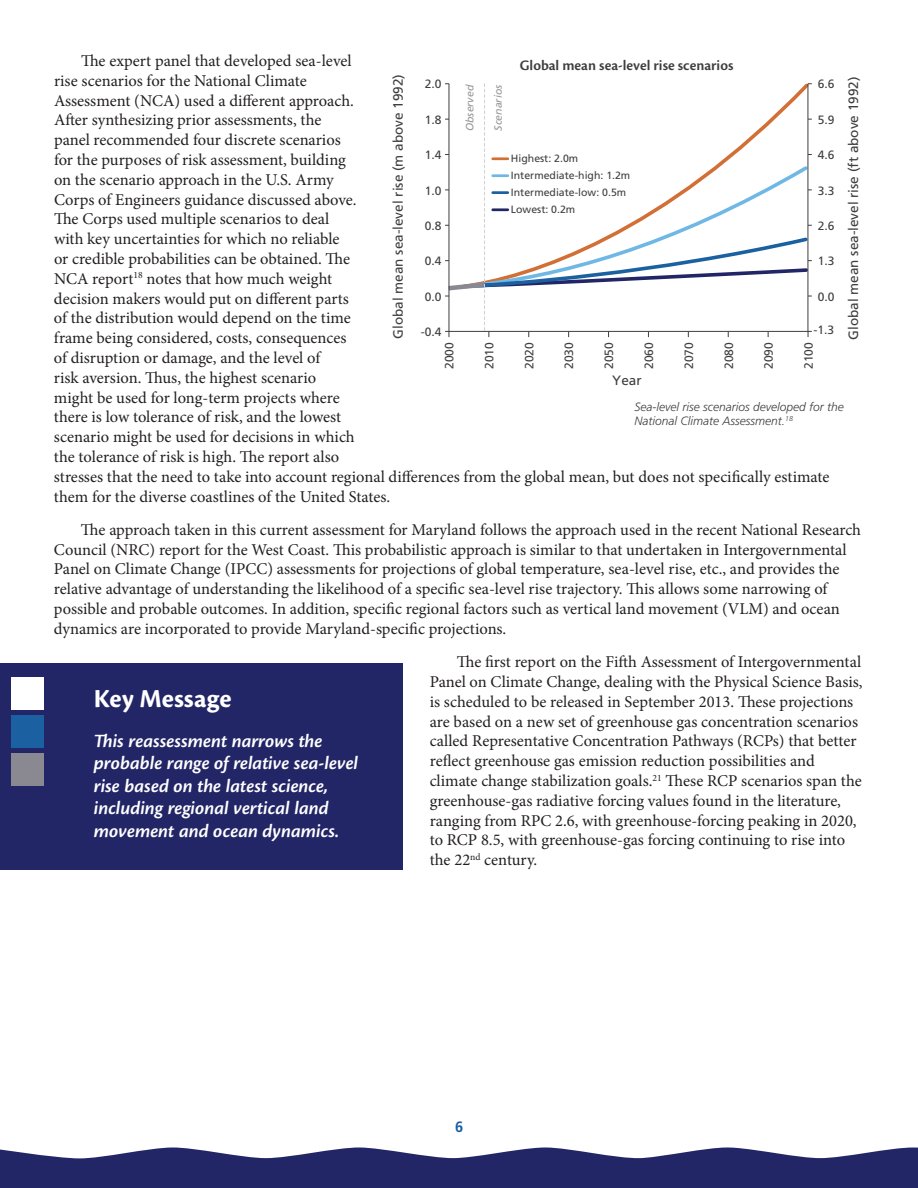
<style>
.page{position:relative;width:918px;height:1188px;background:#fff}
.page>*{position:absolute;margin:0;border:0;box-sizing:border-box;transform-origin:0 0}
.t1{font:700 27px "Cronos Pro";letter-spacing:.005em;color:#fff}
.t2{font:italic 600 19.5px/22.5px "Cronos Pro";color:#fff}
.t3{font:16.5px/19.8px "Minion Pro";color:#231f20}
.t4{font:600 15px "Cronos Pro";color:#3e3e3f}
.t5{font:700 15px "Frutiger LT Std";color:#1b60a0}
.t6{font:13.5px "Frutiger LT Std";color:#3e3e3f}
.t7{font:12px "Frutiger LT Std";color:#3e3e3f}
.t8{font:italic 300 12px/14.4px "Frutiger LT Std";color:#3e3e3f}
.t9{font:10.5px "Frutiger LT Std";color:#3e3e3f}
.t10{font:italic 10.5px "Frutiger LT Std";color:#939598}
</style>
<div class="page">
<svg style="left:0;top:1148px;width:918px;height:40px;background:#3e4179"></svg>
<div style="left:0;top:663px;width:403px;height:206px;background:#232666"></div>
<div style="left:11px;top:678px;width:33px;height:32px;background:#fff"></div>
<div style="left:11px;top:716px;width:33px;height:32px;background:#1b60a0"></div>
<div style="left:11px;top:753px;width:33px;height:33px;background:#8a8890"></div>
<svg style="left:445px;top:83px;width:367px;height:254px"></svg>
<p class="t3" style="left:54px;top:51px;width:777px;text-indent:27px">The expert panel that developed sea-level<br>rise scenarios for the National Climate<br>Assessment (NCA) used a different approach.<br>After synthesizing prior assessments, the<br>panel recommended four discrete scenarios<br>for the purposes of risk assessment, building<br>on the scenario approach in the U.S. Army<br>Corps of Engineers guidance discussed above.<br>The Corps used multiple scenarios to deal<br>with key uncertainties for which no reliable<br>or credible probabilities can be obtained. The<br>NCA report<sup>18</sup> notes that how much weight<br>decision makers would put on different parts<br>of the distribution would depend on the time<br>frame being considered, costs, consequences<br>of disruption or damage, and the level of<br>risk aversion. Thus, the highest scenario<br>might be used for long-term projects where<br>there is low tolerance of risk, and the lowest<br>scenario might be used for decisions in which<br>the tolerance of risk is high. The report also<br>stresses that the need to take into account regional differences from the global mean, but does not specifically estimate them for the diverse coastlines of the United States.</p>
<p class="t3" style="left:54px;top:520px;width:809px;text-indent:27px">The approach taken in this current assessment for Maryland follows the approach used in the recent National Research Council (NRC) report for the West Coast. This probabilistic approach is similar to that undertaken in Intergovernmental Panel on Climate Change (IPCC) assessments for projections of global temperature, sea-level rise, etc., and provides the relative advantage of understanding the likelihood of a specific sea-level rise trajectory. This allows some narrowing of possible and probable outcomes. In addition, specific regional factors such as vertical land movement (VLM) and ocean dynamics are incorporated to provide Maryland-specific projections.</p>
<p class="t3" style="left:430px;top:652px;width:434px;text-indent:27px">The first report on the Fifth Assessment of Intergovernmental Panel on Climate Change, dealing with the Physical Science Basis, is scheduled to be released in September 2013. These projections are based on a new set of greenhouse gas concentration scenarios called Representative Concentration Pathways (RCPs) that better reflect greenhouse gas emission reduction possibilities and climate change stabilization goals.<sup>21</sup> These RCP scenarios span the greenhouse-gas radiative forcing values found in the literature, ranging from RPC 2.6, with greenhouse-forcing peaking in 2020, to RCP 8.5, with greenhouse-gas forcing continuing to rise into the 22<sup>nd</sup> century.</p>
<p class="t4" style="left:520px;top:57px;width:215px">Global mean sea-level rise scenarios</p>
<p class="t6" style="left:390px;top:339px;width:266px;rotate:-90deg">Global mean sea-level rise (m above 1992)</p>
<p class="t6" style="left:846px;top:340px;width:265px;rotate:-90deg">Global mean sea-level rise (ft above 1992)</p>
<p class="t6" style="left:612px;top:373px;width:31px">Year</p>
<p class="t7" style="left:818px;top:77px;width:18px">6.6</p>
<p class="t7" style="left:425px;top:77px;width:18px">2.0</p>
<p class="t10" style="left:464px;top:131px;width:48px;rotate:-90deg">Observed</p>
<p class="t10" style="left:492px;top:131px;width:47px;rotate:-90deg">Scenarios</p>
<p class="t7" style="left:818px;top:113px;width:18px">5.9</p>
<p class="t7" style="left:425px;top:113px;width:18px">1.8</p>
<p class="t7" style="left:818px;top:148px;width:18px">4.6</p>
<p class="t7" style="left:425px;top:148px;width:18px">1.4</p>
<p class="t9" style="left:511px;top:152px;width:69px">Highest: 2.0m</p>
<p class="t9" style="left:511px;top:186px;width:117px">Intermediate-low: 0.5m</p>
<p class="t9" style="left:511px;top:169px;width:121px">Intermediate-high: 1.2m</p>
<p class="t9" style="left:511px;top:203px;width:66px">Lowest: 0.2m</p>
<p class="t7" style="left:818px;top:183px;width:18px">3.3</p>
<p class="t7" style="left:425px;top:183px;width:18px">1.0</p>
<p class="t7" style="left:818px;top:219px;width:18px">2.6</p>
<p class="t7" style="left:425px;top:219px;width:18px">0.8</p>
<p class="t7" style="left:818px;top:254px;width:18px">1.3</p>
<p class="t7" style="left:425px;top:254px;width:18px">0.4</p>
<p class="t7" style="left:818px;top:289px;width:18px">0.0</p>
<p class="t7" style="left:425px;top:289px;width:18px">0.0</p>
<p class="t7" style="left:814px;top:323px;width:22px">-1.3</p>
<p class="t7" style="left:421px;top:325px;width:22px">-0.4</p>
<p class="t7" style="left:442px;top:369px;width:28px;rotate:-90deg">2000</p>
<p class="t7" style="left:482px;top:369px;width:28px;rotate:-90deg">2010</p>
<p class="t7" style="left:522px;top:369px;width:28px;rotate:-90deg">2020</p>
<p class="t7" style="left:562px;top:369px;width:28px;rotate:-90deg">2030</p>
<p class="t7" style="left:602px;top:369px;width:28px;rotate:-90deg">2050</p>
<p class="t7" style="left:642px;top:369px;width:28px;rotate:-90deg">2060</p>
<p class="t7" style="left:682px;top:369px;width:28px;rotate:-90deg">2070</p>
<p class="t7" style="left:722px;top:369px;width:28px;rotate:-90deg">2080</p>
<p class="t7" style="left:762px;top:369px;width:28px;rotate:-90deg">2090</p>
<p class="t7" style="left:802px;top:369px;width:28px;rotate:-90deg">2100</p>
<p class="t8" style="left:634px;top:400px;width:211px">Sea-level rise scenarios developed for the<br>National Climate Assessment.<sup>18</sup></p>
<h1 class="t1" style="left:94px;top:683px;width:139px">Key Message</h1>
<p class="t2" style="left:94px;top:730px;width:266px">This reassessment narrows the probable range of relative sea-level rise based on the latest science, including regional vertical land movement and ocean dynamics.</p>
<p class="t5" style="left:455px;top:1118px;width:10px">6</p>
</div>
